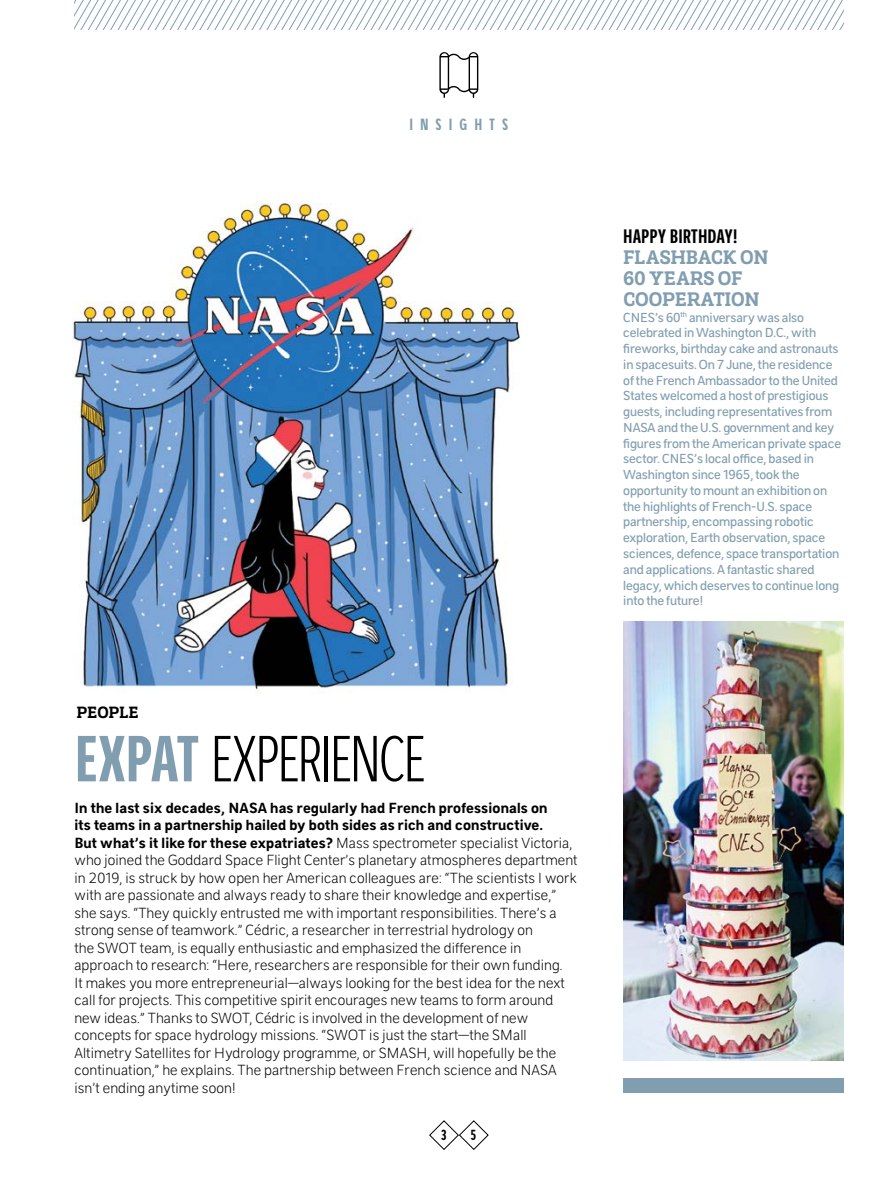
<style>
.page{position:relative;width:893px;height:1191px;background:#fff}
.page>*{position:absolute;margin:0;border:0;box-sizing:border-box;transform-origin:0 0}
.t1{font:300 70px "CNES Condensed";letter-spacing:-.04em;color:#000}
.t2{font:700 21px/21px "CNES Slab";color:#819eb0}
.t3{font:700 21px "CNES Condensed";color:#000}
.t4{font:700 17.5px "CNES Condensed";letter-spacing:.4em;color:#819eb0}
.t5{font:700 17.5px "CNES Slab";color:#000}
.t6{font:300 15.75px/17.5px "CNES Sans";letter-spacing:.01em;color:#000}
.t7{font:700 15.75px "CNES Condensed";color:#000}
.t8{font:14px/15.8px "CNES Sans";letter-spacing:-.005em;color:#819eb0}
.s1{font-weight:700;color:#819eb0}
.s2{font-weight:700}
</style>
<div class="page">
<img style="left:72px;top:203px;width:449px;height:490px">
<svg style="left:74px;top:0;width:769px;height:30px"></svg>
<svg style="left:429px;top:1120px;width:60px;height:30px"></svg>
<div style="left:623px;top:1078px;width:220px;height:14px;background:#819eb0"></div>
<svg style="left:439px;top:52px;width:39px;height:46px"></svg>
<img style="left:623px;top:621px;width:220px;height:439px">
<p class="t4" style="left:409px;top:113px;width:101px">INSIGHTS</p>
<p class="t5" style="left:77px;top:703px;width:63px">PEOPLE</p>
<h1 class="t1" style="left:74px;top:716px;width:353px"><span class="s1">EXPAT</span> EXPERIENCE</h1>
<p class="t6" style="left:74px;top:798px;width:505px"><span class="s2">In the last six decades, NASA has regularly had French professionals on<br>its teams in a partnership hailed by both sides as rich and constructive.<br>But what’s it like for these expatriates?</span> Mass spectrometer specialist Victoria, who joined the Goddard Space Flight Center’s planetary atmospheres department in 2019, is struck by how open her American colleagues are: “The scientists I work with are passionate and always ready to share their knowledge and expertise,” she says. “They quickly entrusted me with important responsibilities. There’s a strong sense of teamwork.” Cédric, a researcher in terrestrial hydrology on<br>the SWOT team, is equally enthusiastic and emphasized the difference in approach to research: “Here, researchers are responsible for their own funding.<br>It makes you more entrepreneurial—always looking for the best idea for the next call for projects. This competitive spirit encourages new teams to form around new ideas.” Thanks to SWOT, Cédric is involved in the development of new concepts for space hydrology missions. “SWOT is just the start—the SMall Altimetry Satellites for Hydrology programme, or SMASH, will hopefully be the continuation,” he explains. The partnership between French science and NASA isn’t ending anytime soon!</p>
<p class="t7" style="left:441px;top:1124px;width:7px">3</p>
<p class="t7" style="left:471px;top:1124px;width:7px">5</p>
<h2 class="t3" style="left:623px;top:222px;width:116px">HAPPY BIRTHDAY!</h2>
<h2 class="t2" style="left:623px;top:246px;width:147px">FLASHBACK ON<br>60 YEARS OF<br>COOPERATION</h2>
<p class="t8" style="left:623px;top:309px;width:219px">CNES’s 60<sup>th</sup> anniversary was also celebrated in Washington D.C., with fireworks, birthday cake and astronauts in spacesuits. On 7 June, the residence of the French Ambassador to the United States welcomed a host of prestigious guests, including representatives from NASA and the U.S. government and key figures from the American private space sector. CNES’s local office, based in Washington since 1965, took the opportunity to mount an exhibition on the highlights of French-U.S. space partnership, encompassing robotic exploration, Earth observation, space sciences, defence, space transportation and applications. A fantastic shared legacy, which deserves to continue long into the future!</p>
</div>
